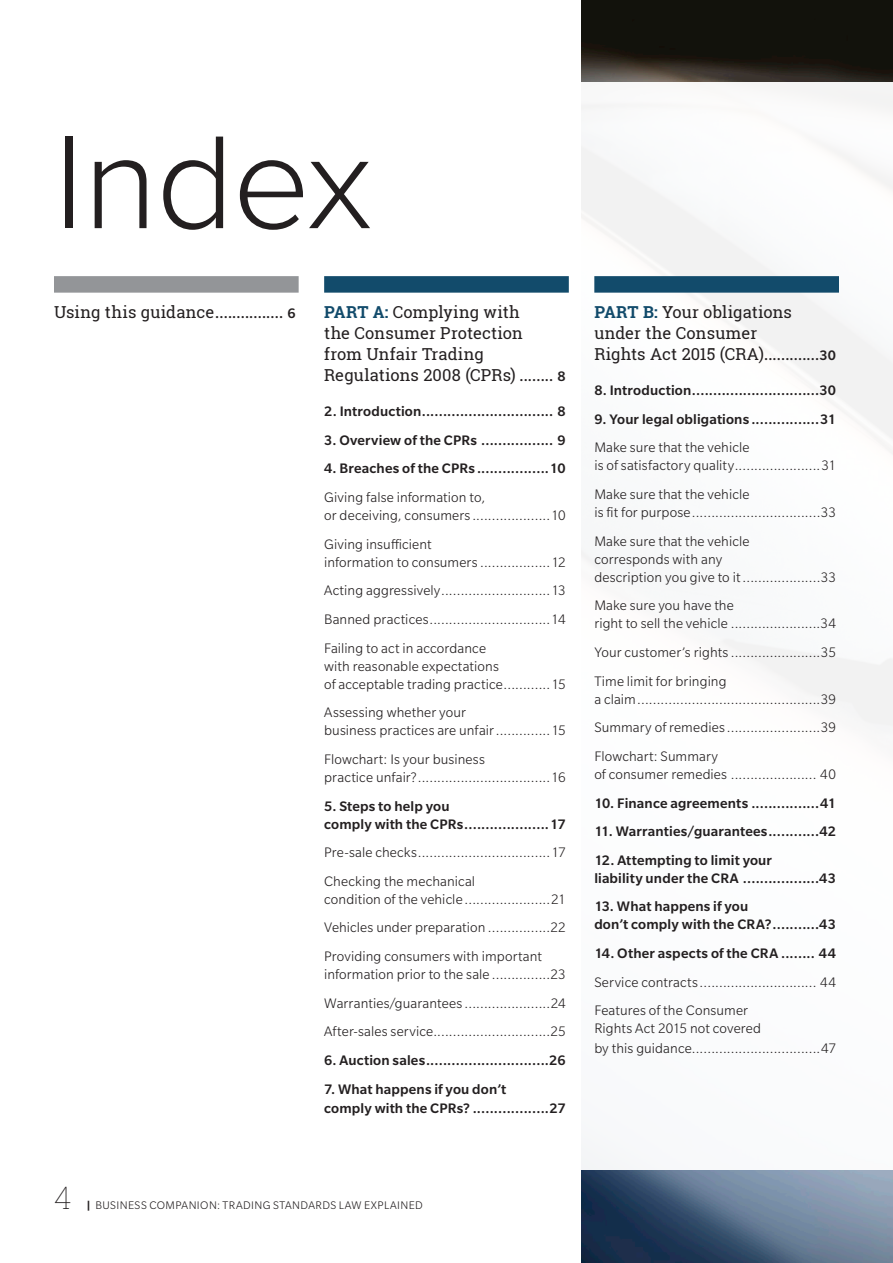
<style>
.page{position:relative;width:893px;height:1263px;background:#fff}
.page>*{position:absolute;margin:0;border:0;box-sizing:border-box;transform-origin:0 0}
._2_body_indent{font:300 137.25px "Proxima Nova";letter-spacing:-.015em;color:#231f20}
.t1{font:100 30.9px "Roboto Slab";color:#231f20}
._6__Example_w_line_B{font:16.5px/21px "Roboto Slab";letter-spacing:.005em;color:#231f20}
._1__Body_copy{font:300 15px/18px "Slate Pro";letter-spacing:.01em;color:#231f20}
._1__Body_copy-2{font:500 15px/18px "Slate Pro";letter-spacing:.01em;color:#231f20}
.t2{font:300 12px "Slate Pro";letter-spacing:.035em;color:#231f20}
.s1{font-family:"Slate Pro";font-weight:500;font-size:15px}
.s2{font-weight:700;color:#124b6b}
.s3{font-weight:700}
</style>
<div class="page">
<img style="left:582px;top:0;width:311px;height:1263px">
<div style="left:582px;top:82px;width:311px;height:1087px;background:#fff"></div>
<div style="left:594px;top:276px;width:245px;height:17px;background:#124b6b"></div>
<div style="left:324px;top:276px;width:245px;height:17px;background:#124b6b"></div>
<div style="left:54px;top:276px;width:245px;height:17px;background:#939598"></div>
<p class="_2_body_indent" style="left:54px;top:120px;width:320px">Index</p>
<p class="_6__Example_w_line_B" style="left:54px;top:301px;width:243px">Using this guidance<span class="s1">................ 6</span></p>
<p class="_6__Example_w_line_B" style="left:324px;top:301px;width:243px"><span class="s2">PART A:</span> Complying with<br>the Consumer Protection<br>from Unfair Trading<br>Regulations 2008 (CPRs) <span class="s1">........ 8</span></p>
<p class="_1__Body_copy-2" style="left:324px;top:402px;width:243px">2. Introduction............................... 8</p>
<p class="_1__Body_copy-2" style="left:324px;top:431px;width:243px">3. Overview of the CPRs ................. 9</p>
<p class="_1__Body_copy-2" style="left:324px;top:459px;width:243px">4. Breaches of the CPRs .................10</p>
<p class="_1__Body_copy" style="left:324px;top:488px;width:243px">Giving false information to,<br>or deceiving, consumers....................10</p>
<p class="_1__Body_copy" style="left:324px;top:535px;width:243px">Giving insufficient<br>information to consumers ..................12</p>
<p class="_1__Body_copy" style="left:324px;top:581px;width:243px">Acting aggressively............................13</p>
<p class="_1__Body_copy" style="left:324px;top:610px;width:243px">Banned practices...............................14</p>
<p class="_1__Body_copy" style="left:324px;top:639px;width:243px">Failing to act in accordance<br>with reasonable expectations<br>of acceptable trading practice............15</p>
<p class="_1__Body_copy" style="left:324px;top:703px;width:243px">Assessing whether your<br>business practices are unfair..............15</p>
<p class="_1__Body_copy" style="left:324px;top:750px;width:243px">Flowchart: Is your business<br>practice unfair?..................................16</p>
<p class="_1__Body_copy-2" style="left:324px;top:797px;width:243px">5. Steps to help you<br>comply with the CPRs....................17</p>
<p class="_1__Body_copy" style="left:324px;top:843px;width:243px">Pre-sale checks..................................17</p>
<p class="_1__Body_copy" style="left:324px;top:872px;width:243px">Checking the mechanical<br>condition of the vehicle ......................21</p>
<p class="_1__Body_copy" style="left:324px;top:918px;width:243px">Vehicles under preparation ................22</p>
<p class="_1__Body_copy" style="left:324px;top:947px;width:243px">Providing consumers with important information prior to the sale ...............23</p>
<p class="_1__Body_copy" style="left:324px;top:994px;width:243px">Warranties/guarantees......................24</p>
<p class="_1__Body_copy" style="left:324px;top:1022px;width:243px">After-sales service..............................25</p>
<p class="_1__Body_copy-2" style="left:324px;top:1051px;width:243px">6. Auction sales.............................26</p>
<p class="_1__Body_copy-2" style="left:324px;top:1079px;width:243px;line-height:19.8px">7. What happens if you don’t<br>comply with the CPRs? ..................27</p>
<p class="t1" style="left:54px;top:1176px;width:19px">4</p>
<p class="t2" style="left:86px;top:1199px;width:338px"><span class="s3">|</span> BUSINESS COMPANION: TRADING STANDARDS LAW EXPLAINED</p>
<p class="_6__Example_w_line_B" style="left:594px;top:301px;width:243px"><span class="s2">PART B:</span> Your obligations under the Consumer<br>Rights Act 2015 (CRA)<span class="s1">.............30</span></p>
<p class="_1__Body_copy-2" style="left:594px;top:381px;width:243px">8. Introduction..............................30</p>
<p class="_1__Body_copy-2" style="left:594px;top:410px;width:243px">9. Your legal obligations ................31</p>
<p class="_1__Body_copy" style="left:594px;top:439px;width:243px">Make sure that the vehicle<br>is of satisfactory quality......................31</p>
<p class="_1__Body_copy" style="left:594px;top:485px;width:243px">Make sure that the vehicle<br>is fit for purpose.................................33</p>
<p class="_1__Body_copy" style="left:594px;top:532px;width:243px">Make sure that the vehicle<br>corresponds with any<br>description you give to it....................33</p>
<p class="_1__Body_copy" style="left:594px;top:596px;width:243px">Make sure you have the<br>right to sell the vehicle .......................34</p>
<p class="_1__Body_copy" style="left:594px;top:643px;width:243px">Your customer’s rights.......................35</p>
<p class="_1__Body_copy" style="left:594px;top:672px;width:243px">Time limit for bringing<br>a claim...............................................39</p>
<p class="_1__Body_copy" style="left:594px;top:718px;width:243px">Summary of remedies........................39</p>
<p class="_1__Body_copy" style="left:594px;top:747px;width:243px">Flowchart: Summary<br>of consumer remedies ...................... 40</p>
<p class="_1__Body_copy-2" style="left:594px;top:794px;width:243px">10. Finance agreements ................41</p>
<p class="_1__Body_copy-2" style="left:594px;top:822px;width:243px">11. Warranties/guarantees............42</p>
<p class="_1__Body_copy-2" style="left:594px;top:851px;width:243px">12. Attempting to limit your<br>liability under the CRA ..................43</p>
<p class="_1__Body_copy-2" style="left:594px;top:897px;width:243px">13. What happens if you<br>don’t comply with the CRA?...........43</p>
<p class="_1__Body_copy-2" style="left:594px;top:944px;width:243px">14. Other aspects of the CRA ........ 44</p>
<p class="_1__Body_copy" style="left:594px;top:973px;width:243px">Service contracts.............................. 44</p>
<p class="_1__Body_copy" style="left:594px;top:1001px;width:168px">Features of the Consumer<br>Rights Act 2015 not covered</p>
<p class="_1__Body_copy" style="left:594px;top:1039px;width:243px">by this guidance.................................47</p>
</div>
